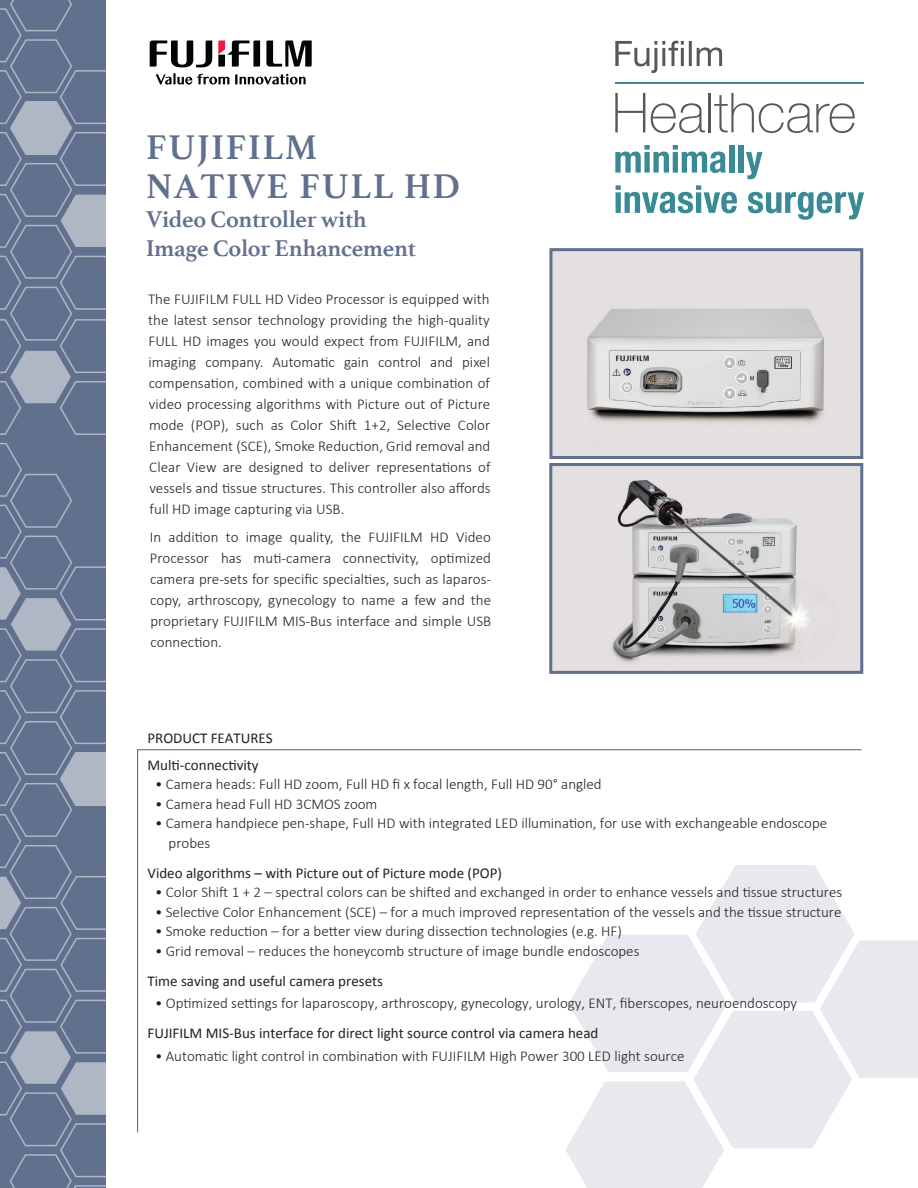
<style>
.page{position:relative;width:918px;height:1188px;background:#fff}
.page>*{position:absolute;margin:0;border:0;box-sizing:border-box;transform-origin:0 0}
.t1{font:700 36px/39px "Athelas";letter-spacing:.045em;color:#60708d}
.t2{font:700 24px/28.8px "Athelas";letter-spacing:-.015em;color:#60708d}
.t3{font:300 15px/21px "Calibri";color:#231f20;text-align:justify}
.t4{font:15px/27px "Calibri";color:#231f20}
</style>
<div class="page">
<svg style="left:150px;top:40px;width:162px;height:45px"></svg>
<svg style="left:0;top:0;width:106px;height:436px;background:#707f98"></svg>
<svg style="left:0;top:442px;width:106px;height:746px;background:#6e7d97"></svg>
<svg style="left:137px;top:749px;width:725px;height:384px"></svg>
<svg style="left:565px;top:865px;width:353px;height:323px"></svg>
<hr style="left:615px;top:83px;width:249px;height:1px;background:#398a94">
<svg style="left:615px;top:41px;width:107px;height:32px"></svg>
<svg style="left:615px;top:93px;width:30px;height:39px"></svg>
<svg style="left:651px;top:103px;width:54px;height:30px"></svg>
<hr style="left:709px;top:93px;width:2px;height:39px;background:#57585a">
<svg style="left:714px;top:93px;width:141px;height:40px"></svg>
<svg style="left:615px;top:145px;width:111px;height:28px"></svg>
<div style="left:729px;top:145px;width:5px;height:28px;background:#398a94"></div>
<div style="left:738px;top:145px;width:6px;height:28px;background:#398a94"></div>
<svg style="left:746px;top:152px;width:16px;height:27px"></svg>
<svg style="left:616px;top:185px;width:121px;height:28px"></svg>
<svg style="left:748px;top:192px;width:116px;height:28px"></svg>
<img style="left:553px;top:252px;width:306px;height:203px">
<div style="left:549px;top:248px;width:314px;height:211px;border:3px solid #60708d"></div>
<img style="left:553px;top:467px;width:306px;height:203px">
<div style="left:549px;top:463px;width:314px;height:211px;border:3px solid #60708d"></div>
<h1 class="t1" style="left:146px;top:127px;width:316px">FUJIFILM<br>NATIVE FULL HD</h1>
<h2 class="t2" style="left:146px;top:204px;width:271px">Video Controller with<br>Image Color Enhancement</h2>
<p class="t3" style="left:148px;top:288px;width:344px">The FUJIFILM FULL HD Video Processor is equipped with the latest sensor technology providing the high-quality FULL HD images you would expect from FUJIFILM, and imaging company. Automatic gain control and pixel compensation, combined with a unique combination of video processing algorithms with Picture out of Picture mode (POP), such as Color Shift 1+2, Selective Color Enhancement (SCE), Smoke Reduction, Grid removal and Clear View are designed to deliver representations of vessels and tissue structures. This controller also affords full HD image capturing via USB.</p>
<p class="t3" style="left:150px;top:526px;width:343px">In addition to image quality, the FUJIFILM HD Video Processor has muti-camera connectivity, optimized camera pre-sets for specific specialties, such as laparos&shy;copy, arthroscopy, gynecology to name a few and the proprietary FUJIFILM MIS-Bus interface and simple USB connection.</p>
<p class="t4" style="left:148px;top:724px;width:127px">PRODUCT FEATURES<br>Multi-connectivity</p>
<p class="t3" style="left:155px;top:773px;width:448px">• Camera heads: Full HD zoom, Full HD fi x focal length, Full HD 90° angled</p>
<p class="t3" style="left:155px;top:792px;width:224px">• Camera head Full HD 3CMOS zoom</p>
<p class="t3" style="left:169px;top:813px;width:660px;line-height:19.5px;text-indent:-14px">• Camera handpiece pen-shape, Full HD with integrated LED illumination, for use with exchangeable endoscope probes</p>
<p class="t4" style="left:148px;top:859px;width:356px">Video algorithms – with Picture out of Picture mode (POP)</p>
<p class="t3" style="left:155px;top:881px;width:689px">• Color Shift 1 + 2 – spectral colors can be shifted and exchanged in order to enhance vessels and tissue structures</p>
<p class="t3" style="left:155px;top:900px;width:688px">• Selective Color Enhancement (SCE) – for a much improved representation of the vessels and the tissue structure</p>
<p class="t3" style="left:155px;top:920px;width:468px">• Smoke reduction – for a better view during dissection technologies (e.g. HF)</p>
<p class="t3" style="left:155px;top:939px;width:486px">• Grid removal – reduces the honeycomb structure of image bundle endoscopes</p>
<p class="t4" style="left:148px;top:967px;width:237px">Time saving and useful camera presets</p>
<p class="t3" style="left:155px;top:992px;width:644px">• Optimized settings for laparoscopy, arthroscopy, gynecology, urology, ENT, fiberscopes, neuroendoscopy</p>
<p class="t4" style="left:148px;top:1019px;width:452px">FUJIFILM MIS-Bus interface for direct light source control via camera head</p>
<p class="t3" style="left:155px;top:1044px;width:531px">• Automatic light control in combination with FUJIFILM High Power 300 LED light source</p>
</div>
